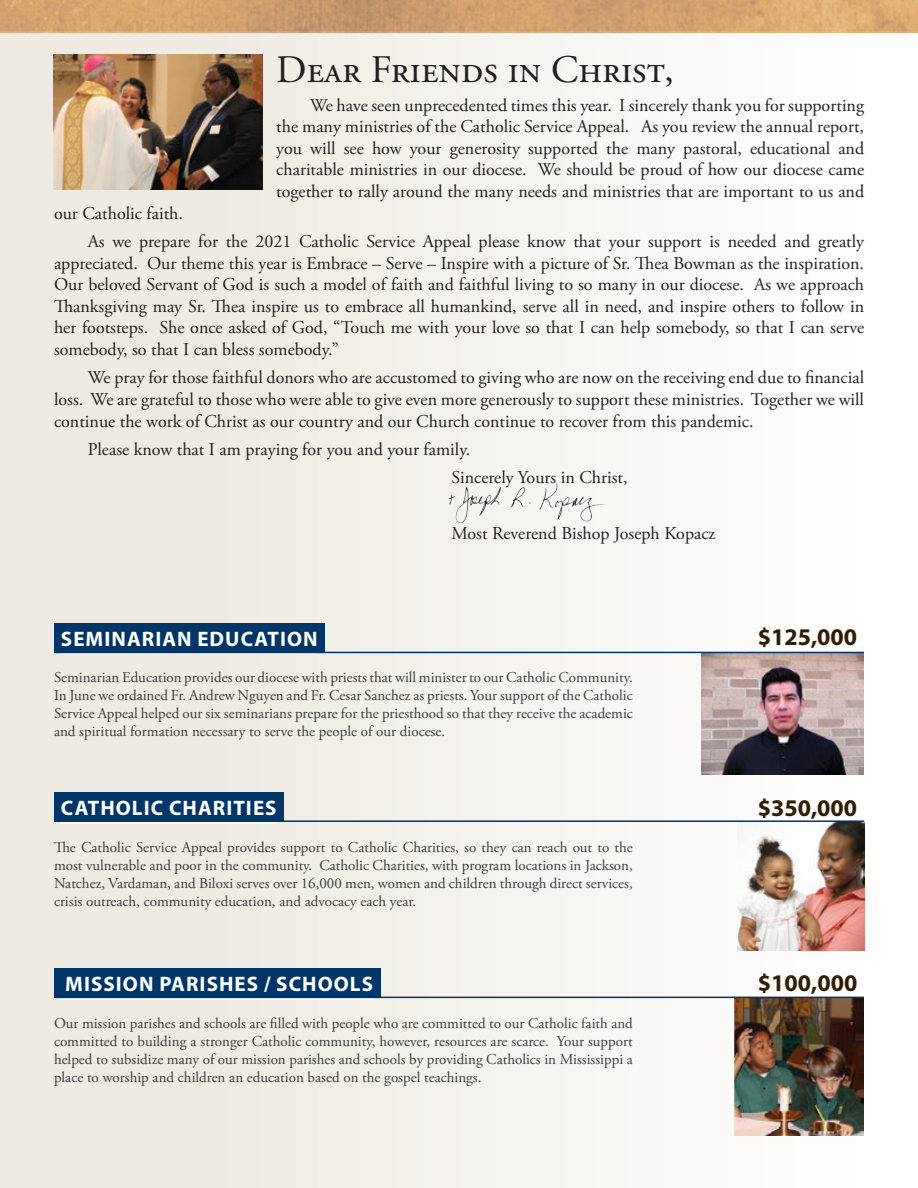
<style>
.page{position:relative;width:918px;height:1188px;background:#fff}
.page>*{position:absolute;margin:0;border:0;box-sizing:border-box;transform-origin:0 0}
.t1{font:39px "Adobe Garamond Pro";color:#231f20}
.t2{font:700 24px "Myriad Pro";color:#2e1d00}
.t3{font:700 24px "Myriad Pro";color:#2e1d00}
.t4{font:700 21px "Myriad Pro";letter-spacing:.05em;color:#fff}
.t5{font:18px/21.6px "Adobe Garamond Pro";color:#231f20;text-align:justify}
.t6{font:15px/18px "Adobe Garamond Pro";color:#3e3e3f;text-align:justify}
</style>
<div class="page">
<div style="left:0;top:0;width:917px;height:1188px;background:linear-gradient(to right,#ebe7dd,#fff)"></div>
<img style="left:54px;top:54px;width:209px;height:135px">
<img style="left:701px;top:653px;width:163px;height:122px">
<div style="left:54px;top:623px;width:271px;height:29px;background:#003667"></div>
<hr style="left:61px;top:652px;width:257px;height:2px;background:#fff">
<hr style="left:54px;top:652px;width:810px;height:1px;background:#003667">
<img style="left:738px;top:822px;width:126px;height:128px">
<div style="left:54px;top:793px;width:230px;height:29px;background:#003667"></div>
<hr style="left:61px;top:822px;width:216px;height:1px;background:#fff">
<hr style="left:54px;top:820px;width:810px;height:2px;background:#003667">
<img style="left:733px;top:998px;width:131px;height:138px">
<div style="left:54px;top:969px;width:326px;height:29px;background:#003667"></div>
<hr style="left:61px;top:998px;width:312px;height:2px;background:#fff">
<hr style="left:54px;top:997px;width:810px;height:1px;background:#003667">
<img style="left:0;top:0;width:918px;height:33px">
<img style="left:445px;top:480px;width:163px;height:45px">
<h1 class="t1" style="left:276px;top:47px;width:399px">Dear Friends in Christ,</h1>
<p class="t5" style="left:276px;top:95px;width:589px;text-indent:34px">We have seen unprecedented times this year. I sincerely thank you for supporting the many ministries of the Catholic Service Appeal. As you review the annual report, you will see how your generosity supported the many pastoral, educational and charitable ministries in our diocese. We should be proud of how our diocese came together to rally around the many needs and ministries that are important to us and</p>
<p class="t5" style="left:88px;top:199px;width:778px;line-height:28.3px;text-indent:-34px">our Catholic faith.<br>As we prepare for the 2021 Catholic Service Appeal please know that your support is needed and greatly</p>
<p class="t5" style="left:54px;top:253px;width:812px">appreciated. Our theme this year is Embrace – Serve – Inspire with a picture of Sr. Thea Bowman as the inspiration.<br>Our beloved Servant of God is such a model of faith and faithful living to so many in our diocese. As we approach Thanksgiving may Sr. Thea inspire us to embrace all humankind, serve all in need, and inspire others to follow in her footsteps. She once asked of God, “Touch me with your love so that I can help somebody, so that I can serve somebody, so that I can bless somebody.”</p>
<p class="t5" style="left:54px;top:367px;width:812px;text-indent:34px">We pray for those faithful donors who are accustomed to giving who are now on the receiving end due to financial loss. We are grateful to those who were able to give even more generously to support these ministries. Together we will continue the work of Christ as our country and our Church continue to recover from this pandemic.</p>
<p class="t5" style="left:451px;top:436px;width:178px;line-height:28.3px;text-indent:-364px">Please know that I am praying for you and your family.<br>Sincerely Yours in Christ,</p>
<p class="t5" style="left:451px;top:523px;width:265px">Most Reverend Bishop Joseph Kopacz</p>
<p class="t4" style="left:61px;top:625px;width:258px">SEMINARIAN EDUCATION</p>
<h2 class="t3" style="left:758px;top:621px;width:101px">$125,000</h2>
<p class="t6" style="left:54px;top:669px;width:580px">Seminarian Education provides our diocese with priests that will minister to our Catholic Community.<br>In June we ordained Fr. Andrew Nguyen and Fr. Cesar Sanchez as priests. Your support of the Catholic Service Appeal helped our six seminarians prepare for the priesthood so that they receive the academic and spiritual formation necessary to serve the people of our diocese.</p>
<p class="t4" style="left:61px;top:794px;width:217px">CATHOLIC CHARITIES</p>
<h2 class="t2" style="left:758px;top:792px;width:101px">$350,000</h2>
<p class="t6" style="left:54px;top:838px;width:580px">The Catholic Service Appeal provides support to Catholic Charities, so they can reach out to the most vulnerable and poor in the community. Catholic Charities, with program locations in Jackson, Natchez, Vardaman, and Biloxi serves over 16,000 men, women and children through direct services, crisis outreach, community education, and advocacy each year.</p>
<p class="t4" style="left:65px;top:971px;width:309px">MISSION PARISHES / SCHOOLS</p>
<h2 class="t2" style="left:758px;top:968px;width:101px">$100,000</h2>
<p class="t6" style="left:54px;top:1015px;width:580px">Our mission parishes and schools are filled with people who are committed to our Catholic faith and committed to building a stronger Catholic community, however, resources are scarce. Your support helped to subsidize many of our mission parishes and schools by providing Catholics in Mississippi a place to worship and children an education based on the gospel teachings.</p>
</div>
